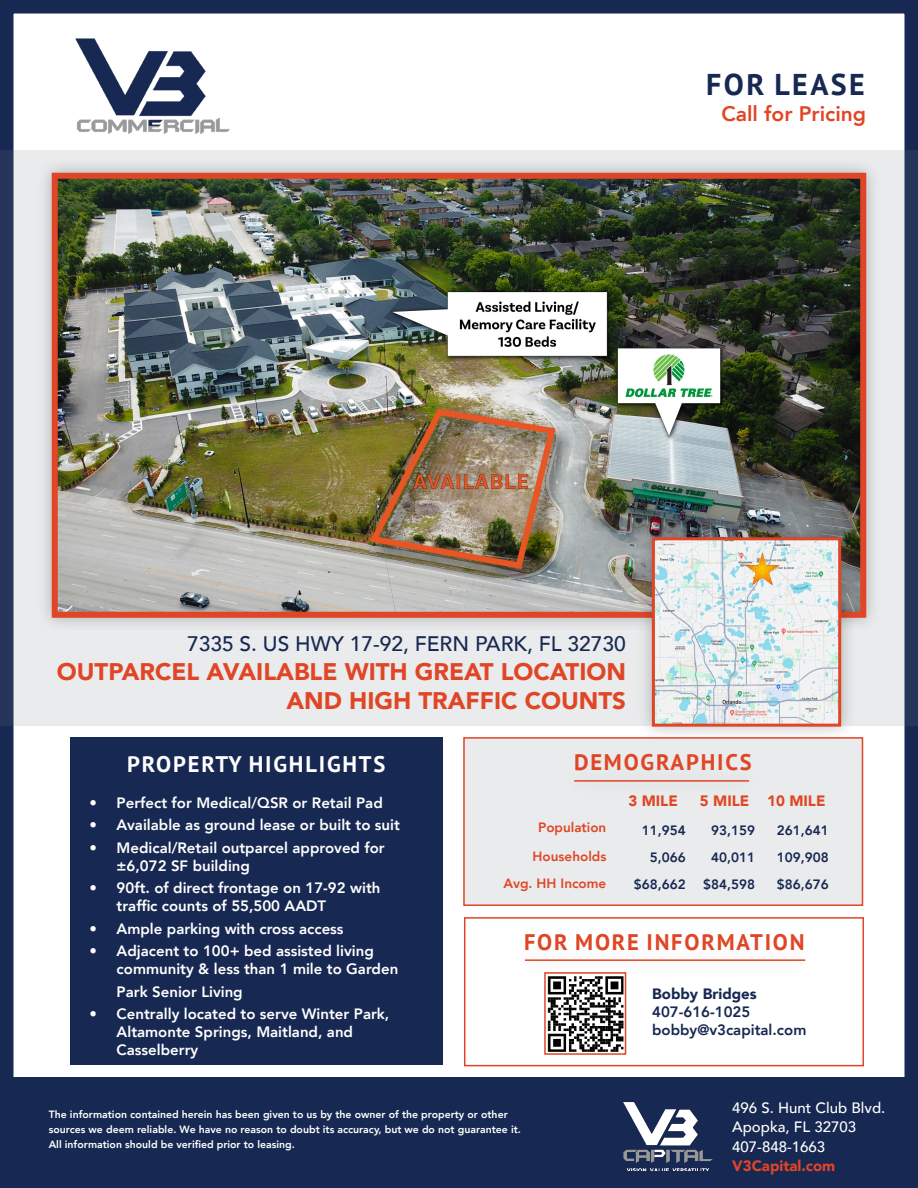
<style>
.page{position:relative;width:918px;height:1188px;background:#fff}
.page>*{position:absolute;margin:0;border:0;box-sizing:border-box;transform-origin:0 0}
.t1{font:700 30px "PT Sans";letter-spacing:.08em;color:#172852}
.t2{font:900 24px/28.8px "Avenir";color:#e04626;text-align:right}
.t3{font:700 22.5px "PT Sans";letter-spacing:.08em;color:#e04626}
.t4{font:700 22.5px "PT Sans";letter-spacing:.08em;color:#fff}
.t5{font:500 21px "Avenir";color:#172852}
.t6{font:800 21px "Avenir";color:#e04626}
.t7{font:800 15px/18px "Avenir";color:#fff}
.t8{font:500 15px "Avenir";color:#fff}
.t9{font:800 15px "Avenir";color:#172852}
.t10{font:900 15px "Avenir";color:#e04626}
.t11{font:900 15px "Avenir";color:#172852}
.t12{font:800 13.5px "Avenir";color:#172852}
.t13{font:800 13.5px "Avenir";color:#e04626}
.t14{font:800 10.5px/15px "Avenir";color:#fff}
</style>
<div class="page">
<img style="left:75px;top:38px;width:155px;height:96px">
<div style="left:0;top:0;width:918px;height:1188px;border:14px solid #172852"></div>
<svg style="left:0;top:150px;width:918px;height:576px;background:#ccd0d6"></svg>
<div style="left:36px;top:157px;width:846px;height:476px;background:#231f20;opacity:.3"></div>
<img style="left:59px;top:180px;width:800px;height:431px">
<div style="left:52px;top:173px;width:814px;height:445px;border:6px solid #e04626"></div>
<div style="left:637px;top:522px;width:219px;height:220px;background:#231f20;opacity:.3"></div>
<img style="left:656px;top:541px;width:181px;height:182px">
<div style="left:652px;top:537px;width:189px;height:190px;border:3px solid #e04626"></div>
<div style="left:0;top:1078px;width:918px;height:110px;background:#172852"></div>
<img style="left:547px;top:976px;width:76px;height:76px">
<div style="left:544px;top:972px;width:82px;height:83px;border:2px solid #e04626"></div>
<div style="left:70px;top:737px;width:372px;height:327px;background:#172852"></div>
<div style="left:464px;top:737px;width:398px;height:169px;background:#e9ebec"></div>
<div style="left:463px;top:737px;width:400px;height:169px;border:2px solid #e04626"></div>
<hr style="left:574px;top:780px;width:175px;height:2px;background:#e04626">
<div style="left:464px;top:917px;width:400px;height:149px;border:2px solid #e04626"></div>
<div style="left:512px;top:944px;width:306px;height:32px;background:#fcfcfc"></div>
<hr style="left:525px;top:959px;width:280px;height:2px;background:#e04626">
<img style="left:745px;top:551px;width:36px;height:36px">
<img style="left:624px;top:1103px;width:88px;height:67px">
<p class="t1" style="left:706px;top:65px;width:160px">FOR LEASE</p>
<p class="t6" style="left:721px;top:97px;width:146px">Call for Pricing</p>
<p class="t5" style="left:187px;top:626px;width:440px">7335 S. US HWY 17-92, FERN PARK, FL 32730</p>
<p class="t2" style="left:57px;top:656px;width:571px">OUTPARCEL AVAILABLE WITH GREAT LOCATION<br>AND HIGH TRAFFIC COUNTS</p>
<p class="t4" style="left:127px;top:749px;width:260px">PROPERTY HIGHLIGHTS</p>
<p class="t7" style="left:90px;top:794px;width:295px">• Perfect for Medical/QSR or Retail Pad</p>
<p class="t7" style="left:90px;top:816px;width:312px">• Available as ground lease or built to suit</p>
<p class="t7" style="left:117px;top:839px;width:270px;text-indent:-27px">• Medical/Retail outparcel approved for ±6,072 SF building</p>
<p class="t7" style="left:117px;top:879px;width:265px;text-indent:-27px">• 90ft. of direct frontage on 17-92 with traffic counts of 55,500 AADT</p>
<p class="t7" style="left:90px;top:920px;width:255px">• Ample parking with cross access</p>
<p class="t7" style="left:117px;top:942px;width:283px;text-indent:-27px">• Adjacent to 100+ bed assisted living community &amp; less than 1 mile to Garden</p>
<p class="t7" style="left:117px;top:983px;width:128px">Park Senior Living</p>
<p class="t7" style="left:117px;top:1005px;width:274px;text-indent:-27px">• Centrally located to serve Winter Park,<br>Altamonte Springs, Maitland, and<br>Casselberry</p>
<p class="t3" style="left:574px;top:747px;width:179px">DEMOGRAPHICS</p>
<p class="t13" style="left:538px;top:817px;width:70px">Population</p>
<p class="t13" style="left:533px;top:845px;width:75px">Households</p>
<p class="t13" style="left:504px;top:872px;width:104px">Avg. HH Income</p>
<p class="t10" style="left:628px;top:788px;width:51px">3 MILE</p>
<p class="t10" style="left:700px;top:788px;width:127px">5 MILE 10 MILE</p>
<p class="t12" style="left:642px;top:820px;width:45px">11,954</p>
<p class="t12" style="left:650px;top:847px;width:37px">5,066</p>
<p class="t12" style="left:634px;top:874px;width:53px">$68,662</p>
<p class="t12" style="left:711px;top:820px;width:45px">93,159</p>
<p class="t12" style="left:711px;top:847px;width:45px">40,011</p>
<p class="t12" style="left:703px;top:874px;width:53px">$84,598</p>
<p class="t12" style="left:777px;top:820px;width:53px">261,641</p>
<p class="t12" style="left:777px;top:847px;width:53px">109,908</p>
<p class="t12" style="left:777px;top:874px;width:53px">$86,676</p>
<p class="t3" style="left:524px;top:927px;width:282px">FOR MORE INFORMATION</p>
<p class="t11" style="left:652px;top:981px;width:106px">Bobby Bridges</p>
<p class="t9" style="left:652px;top:1000px;width:100px">407-616-1025</p>
<p class="t9" style="left:652px;top:1018px;width:156px">bobby@v3capital.com</p>
<p class="t14" style="left:49px;top:1107px;width:474px">The information contained herein has been given to us by the owner of the property or other sources we deem reliable. We have no reason to doubt its accuracy, but we do not guarantee it.<br>All information should be verified prior to leasing.</p>
<p class="t8" style="left:732px;top:1095px;width:155px">496 S. Hunt Club Blvd.</p>
<p class="t8" style="left:732px;top:1114px;width:125px">Apopka, FL 32703</p>
<p class="t8" style="left:732px;top:1134px;width:94px">407-848-1663</p>
<p class="t10" style="left:732px;top:1153px;width:105px">V3Capital.com</p>
</div>
